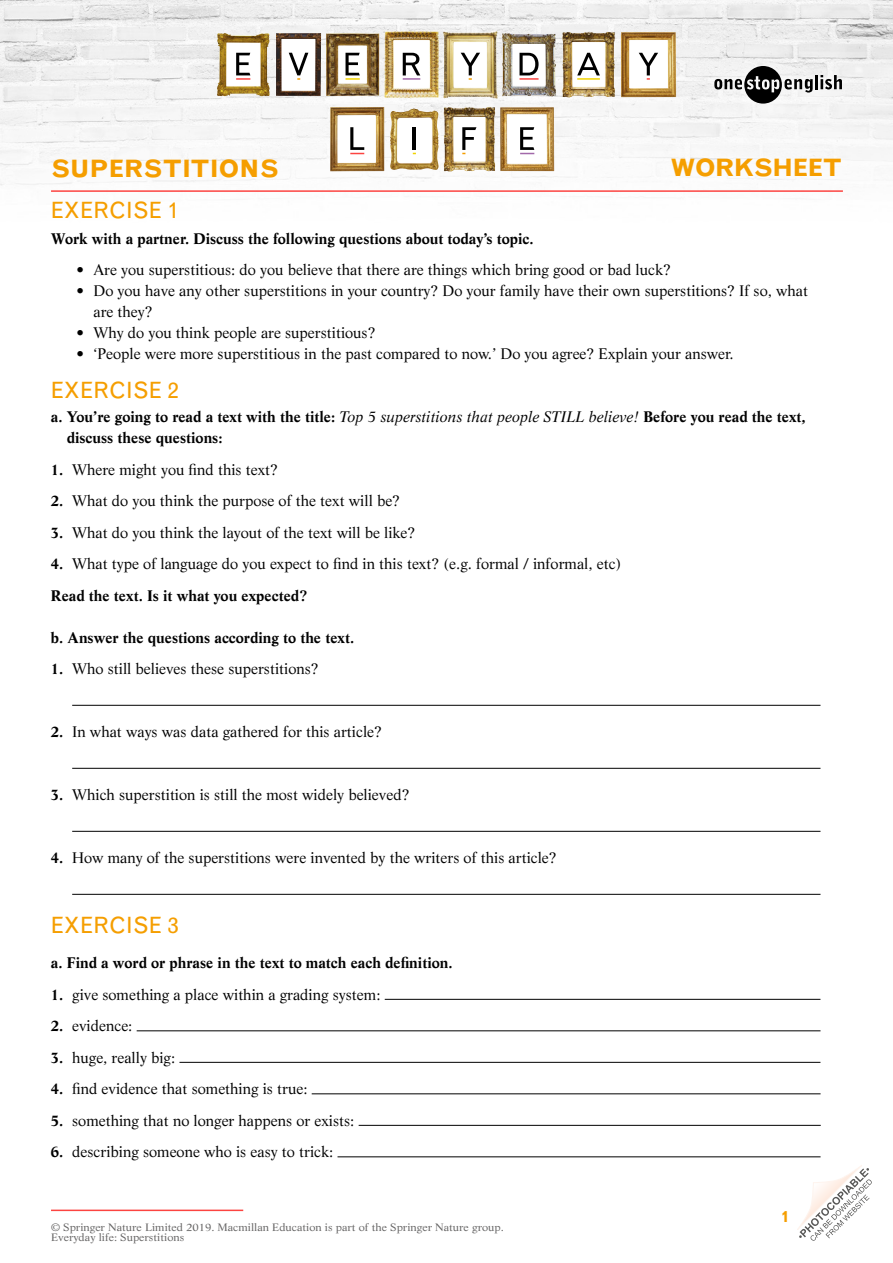
<style>
.page{position:relative;width:893px;height:1263px;background:#fff}
.page>*{position:absolute;margin:0;border:0;box-sizing:border-box;transform-origin:0 0}
.t1{font:700 24px "Grotesque MT Std";color:#f59e00}
.t2{font:700 24px "Grotesque MT Std";letter-spacing:-.02em;color:#f59e00}
._15pt_B_head{font:22.5px "Grotesque MT Std";color:#f59e00}
.t3{font:15px/21px "Life LT Std";color:#000}
.body{font:700 15px/21px "Life LT Std";color:#000}
._16pt_A_head_right{font:700 15px "Grotesque MT Std";color:#f59e00}
.t4{font:10.5px/10.5px "Life LT Std";color:#646363;scale:1.08 1}
.s1{font-weight:400;font-style:italic}
.s2{font-weight:700}
</style>
<div class="page">
<img style="left:0;top:0;width:893px;height:186px">
<hr style="left:51px;top:1209px;width:192px;height:2px;background:#fc4441">
<svg style="left:797px;top:1165px;width:75px;height:76px"></svg>
<svg style="left:695px;top:47px;width:166px;height:76px;fill:#f2f2f2"></svg>
<svg style="left:714px;top:66px;width:99px;height:38px"></svg>
<hr style="left:815px;top:75px;width:3px;height:14px;background:#000">
<svg style="left:820px;top:75px;width:22px;height:14px"></svg>
<hr style="left:51px;top:190px;width:792px;height:2px;background:#fc4441">
<img style="left:621px;top:32px;width:55px;height:65px">
<img style="left:562px;top:32px;width:53px;height:65px">
<img style="left:443px;top:31px;width:55px;height:68px">
<img style="left:217px;top:33px;width:53px;height:63px">
<img style="left:326px;top:33px;width:53px;height:63px">
<img style="left:276px;top:33px;width:45px;height:63px">
<img style="left:384px;top:31px;width:55px;height:67px">
<img style="left:502px;top:33px;width:54px;height:64px">
<svg style="left:236px;top:53px;width:14px;height:27px"></svg>
<svg style="left:346px;top:53px;width:14px;height:27px"></svg>
<svg style="left:289px;top:53px;width:19px;height:27px"></svg>
<svg style="left:403px;top:53px;width:17px;height:27px"></svg>
<svg style="left:461px;top:53px;width:19px;height:27px"></svg>
<hr style="left:519px;top:78px;width:20px;height:2px;background:#fc4441">
<svg style="left:519px;top:53px;width:20px;height:22px"></svg>
<hr style="left:577px;top:78px;width:23px;height:2px;background:#f2d300">
<svg style="left:577px;top:53px;width:23px;height:22px"></svg>
<svg style="left:639px;top:53px;width:19px;height:27px"></svg>
<img style="left:500px;top:107px;width:54px;height:64px">
<img style="left:443px;top:107px;width:52px;height:65px">
<img style="left:390px;top:108px;width:49px;height:62px">
<img style="left:330px;top:107px;width:54px;height:64px">
<svg style="left:350px;top:127px;width:14px;height:27px"></svg>
<hr style="left:413px;top:127px;width:3px;height:23px;background:#000">
<svg style="left:462px;top:127px;width:14px;height:27px"></svg>
<svg style="left:520px;top:127px;width:14px;height:27px"></svg>
<hr style="left:72px;top:705px;width:748px;height:1px;background:#000">
<hr style="left:72px;top:768px;width:748px;height:1px;background:#000">
<hr style="left:72px;top:831px;width:748px;height:1px;background:#000">
<hr style="left:72px;top:894px;width:748px;height:1px;background:#000">
<hr style="left:385px;top:999px;width:435px;height:1px;background:#000">
<hr style="left:137px;top:1030px;width:683px;height:1px;background:#000">
<hr style="left:179px;top:1062px;width:641px;height:1px;background:#000">
<hr style="left:312px;top:1093px;width:509px;height:1px;background:#000">
<hr style="left:359px;top:1125px;width:462px;height:1px;background:#000">
<hr style="left:337px;top:1156px;width:484px;height:1px;background:#000">
<h1 class="t1" style="left:51px;top:154px;width:229px">SUPERSTITIONS</h1>
<h1 class="t2" style="left:670px;top:154px;width:173px">WORKSHEET</h1>
<p class="_15pt_B_head" style="left:51px;top:197px;width:129px">EXERCISE 1</p>
<p class="body" style="left:51px;top:228px;width:484px">Work with a partner. Discuss the following questions about today’s topic.</p>
<p class="t3" style="left:76px;top:259px;width:596px">• Are you superstitious: do you believe that there are things which bring good or bad luck?</p>
<p class="t3" style="left:93px;top:280px;width:716px;text-indent:-17px">• Do you have any other superstitions in your country? Do your family have their own superstitions? If so, what are they?</p>
<p class="t3" style="left:76px;top:322px;width:301px">• Why do you think people are superstitious?</p>
<p class="t3" style="left:76px;top:343px;width:659px">• ‘People were more superstitious in the past compared to now.’ Do you agree? Explain your answer.</p>
<p class="_15pt_B_head" style="left:51px;top:377px;width:129px">EXERCISE 2</p>
<p class="body" style="left:67px;top:406px;width:740px;text-indent:-16px">a. You’re going to read a text with the title: <span class="s1">Top 5 superstitions that people STILL believe!</span> Before you read the text, discuss these questions:</p>
<p class="t3" style="left:51px;top:459px;width:229px"><span class="s2">1.</span> Where might you find this text?</p>
<p class="t3" style="left:51px;top:490px;width:351px"><span class="s2">2.</span> What do you think the purpose of the text will be?</p>
<p class="t3" style="left:51px;top:522px;width:366px"><span class="s2">3.</span> What do you think the layout of the text will be like?</p>
<p class="t3" style="left:51px;top:553px;width:572px"><span class="s2">4.</span> What type of language do you expect to find in this text? (e.g. formal / informal, etc)</p>
<p class="body" style="left:51px;top:585px;width:258px">Read the text. Is it what you expected?</p>
<p class="body" style="left:51px;top:627px;width:305px">b. Answer the questions according to the text.</p>
<p class="t3" style="left:51px;top:658px;width:269px"><span class="s2">1.</span> Who still believes these superstitions?</p>
<p class="t3" style="left:51px;top:721px;width:332px"><span class="s2">2.</span> In what ways was data gathered for this article?</p>
<p class="t3" style="left:51px;top:784px;width:360px"><span class="s2">3.</span> Which superstition is still the most widely believed?</p>
<p class="t3" style="left:51px;top:847px;width:507px"><span class="s2">4.</span> How many of the superstitions were invented by the writers of this article?</p>
<p class="_15pt_B_head" style="left:51px;top:912px;width:129px">EXERCISE 3</p>
<p class="body" style="left:51px;top:952px;width:403px">a. Find a word or phrase in the text to match each definition.</p>
<p class="t3" style="left:51px;top:984px;width:331px"><span class="s2">1.</span> give something a place within a grading system:</p>
<p class="t3" style="left:51px;top:1015px;width:83px"><span class="s2">2.</span> evidence:</p>
<p class="t3" style="left:51px;top:1047px;width:126px"><span class="s2">3.</span> huge, really big:</p>
<p class="t3" style="left:51px;top:1078px;width:258px"><span class="s2">4.</span> find evidence that something is true:</p>
<p class="t3" style="left:51px;top:1110px;width:305px"><span class="s2">5.</span> something that no longer happens or exists:</p>
<p class="t3" style="left:51px;top:1141px;width:284px"><span class="s2">6.</span> describing someone who is easy to trick:</p>
<p class="t4" style="left:51px;top:1222px;width:421px">© Springer Nature Limited 2019. Macmillan Education is part of the Springer Nature group.<br>Everyday life: Superstitions</p>
<p class="_16pt_A_head_right" style="left:782px;top:1208px;width:9px">1</p>
</div>
